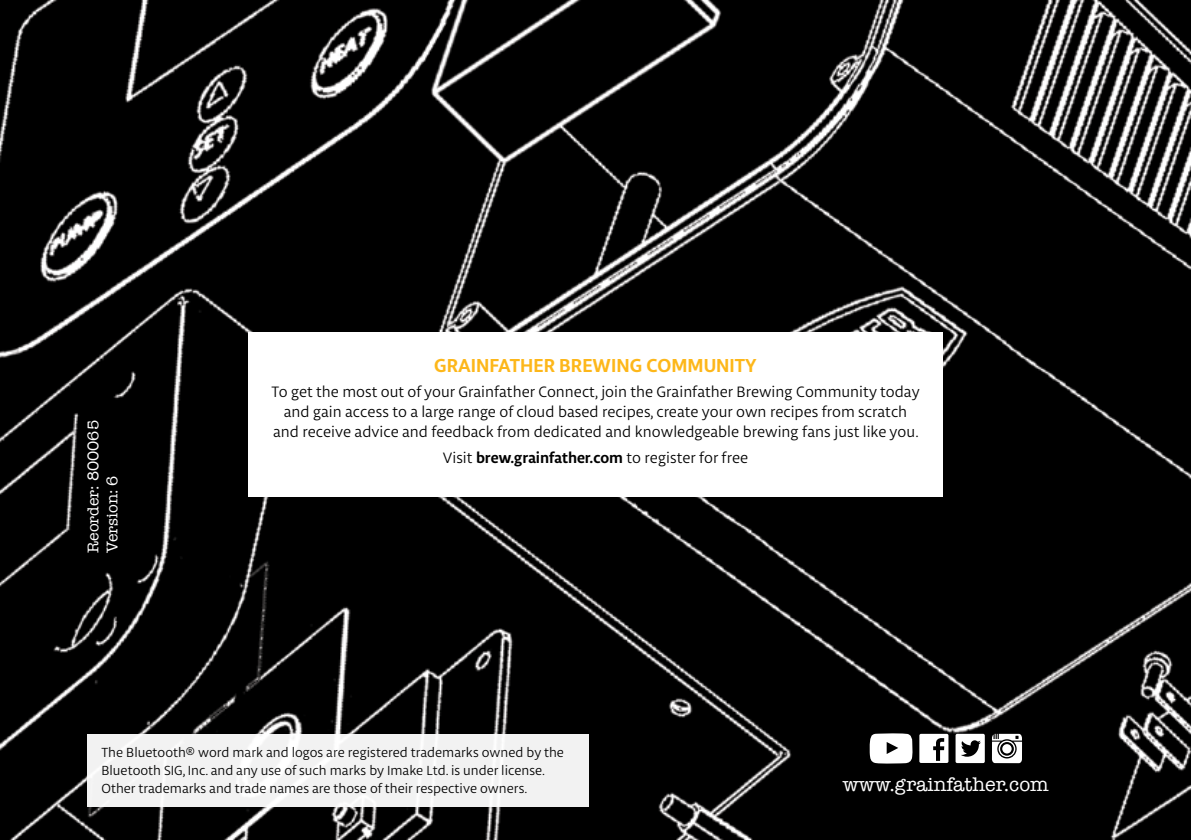
<style>
.page{position:relative;width:1191px;height:840px;background:#fff}
.page>*{position:absolute;margin:0;border:0;box-sizing:border-box;transform-origin:0 0}
.t1{font:700 20px "Libertad";color:#fdb71a}
.t2{font:20px "American Typewriter";color:#fff}
.t3{font:16px/20px "Libertad";color:#000;text-align:center}
.t4{font:16px/19.2px "American Typewriter";color:#fff}
.t5{font:14px/18px "Libertad";color:#000}
.s1{font-weight:700}
.s2{font-size:12px}
</style>
<div class="page">
<img style="left:0;top:0;width:1191px;height:839px">
<svg style="left:869px;top:732px;width:44px;height:31px"></svg>
<svg style="left:919px;top:733px;width:29px;height:29px"></svg>
<svg style="left:955px;top:733px;width:29px;height:29px"></svg>
<svg style="left:992px;top:733px;width:30px;height:29px"></svg>
<svg style="left:1002px;top:743px;width:9px;height:10px"></svg>
<div style="left:87px;top:733px;width:501px;height:73px;background:#f2f2f2"></div>
<div style="left:248px;top:332px;width:694px;height:163px;background:#fff"></div>
<p class="t4" style="left:83px;top:552px;width:134px;rotate:-90deg">Reorder: 800065<br>Version: 6</p>
<p class="t1" style="left:434px;top:351px;width:324px">GRAINFATHER BREWING COMMUNITY</p>
<p class="t3" style="left:271px;top:381px;width:649px">To get the most out of your Grainfather Connect, join the Grainfather Brewing Community today and gain access to a large range of cloud based recipes, create your own recipes from scratch and receive advice and feedback from dedicated and knowledgeable brewing fans just like you.</p>
<p class="t3" style="left:443px;top:447px;width:307px">Visit <span class="s1">brew.grainfather.com</span> to register for free</p>
<p class="t5" style="left:101px;top:742px;width:464px">The Bluetooth<span class="s2">®</span> word mark and logos are registered trademarks owned by the<br>Bluetooth SIG, Inc. and any use of such marks by Imake Ltd. is under license.<br>Other trademarks and trade names are those of their respective owners.</p>
<p class="t2" style="left:842px;top:768px;width:208px">www.grainfather.com</p>
</div>
